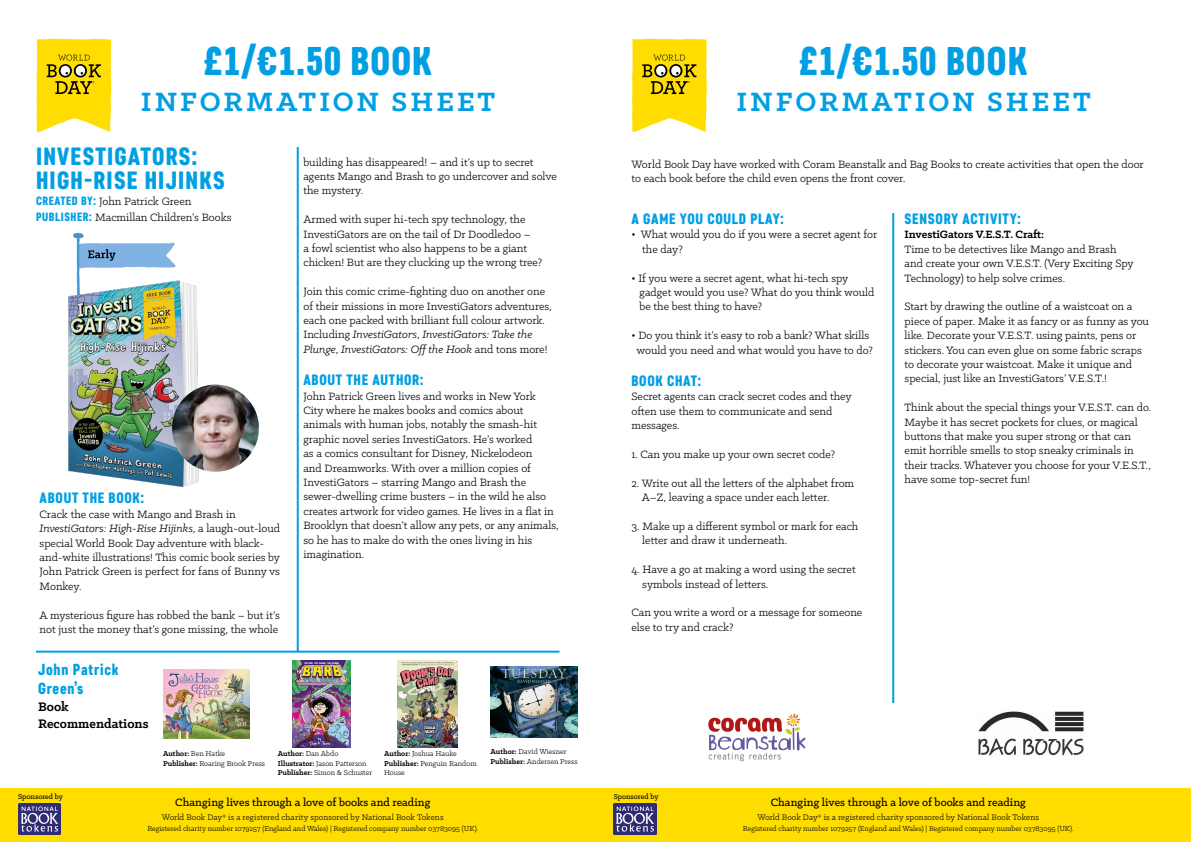
<style>
.page{position:relative;width:1191px;height:842px;background:#fff}
.page>*{position:absolute;margin:0;border:0;box-sizing:border-box;transform-origin:0 0}
.t1{font:40px "Core Paint";letter-spacing:.03em;color:#009fe3}
.t2{font:700 30px "Klinic Slab";letter-spacing:.1em;color:#009fe3}
.t3{font:25px/24px "Core Paint";letter-spacing:.05em;color:#009fe3}
.t4{font:16px/19.2px "Core Paint";letter-spacing:.05em;color:#009fe3}
.t5{font:15px "Core Paint";letter-spacing:.05em;color:#009fe3}
.t6{font:700 14px/16.8px "Klinic Slab";color:#000}
.t7{font:12px/14.4px "Klinic Slab";color:#000}
.t8{font:500 12px "Klinic Slab";color:#000}
.t9{font:700 12px "Klinic Slab";color:#000}
.t10{font:9px "Klinic Slab";letter-spacing:.005em;color:#000}
.t11{font:8px/9.6px "Klinic Slab";color:#000}
.t12{font:500 8px "Klinic Slab";color:#000}
.t13{font:700 4.7px "Klinic Slab";color:#000}
.s1{font-family:"Core Paint";color:#009fe3}
.s2{font-style:italic}
.s3{font-weight:700}
</style>
<div class="page">
<div style="left:0;top:788px;width:639px;height:54px;background:#fd0"></div>
<div style="left:595px;top:788px;width:596px;height:54px;background:#fd0"></div>
<img style="left:18px;top:804px;width:43px;height:30px">
<img style="left:613px;top:804px;width:43px;height:30px">
<img style="left:73px;top:232px;width:103px;height:41px">
<svg style="left:36px;top:38px;width:76px;height:94px;background:#edd121"></svg>
<hr style="left:297px;top:147px;width:2px;height:504px;background:#009fe3">
<hr style="left:36px;top:651px;width:523px;height:2px;background:#009fe3">
<svg style="left:631px;top:38px;width:76px;height:94px;background:#edd121"></svg>
<img style="left:68px;top:273px;width:153px;height:214px">
<img style="left:163px;top:669px;width:87px;height:69px">
<img style="left:398px;top:660px;width:59px;height:87px">
<img style="left:292px;top:660px;width:58px;height:87px">
<img style="left:172px;top:385px;width:87px;height:87px;border-radius:44px">
<hr style="left:892px;top:213px;width:2px;height:490px;background:#009fe3">
<img style="left:708px;top:713px;width:98px;height:49px">
<img style="left:978px;top:711px;width:106px;height:45px">
<img style="left:491px;top:666px;width:86px;height:71px">
<p class="t13" style="left:92px;top:80px;width:3px">®</p>
<h1 class="t1" style="left:204px;top:37px;width:230px">£1/€1.50 BOOK</h1>
<h2 class="t2" style="left:141px;top:82px;width:356px">INFORMATION SHEET</h2>
<h3 class="t3" style="left:36px;top:145px;width:190px">INVESTIGATORS:<br>HIGH-RISE HIJINKS</h3>
<p class="t7" style="left:36px;top:193px;width:197px;line-height:16px"><span class="s1">CREATED BY:</span> John Patrick Green<br><span class="s1">PUBLISHER:</span> Macmillan Children’s Books</p>
<p class="t5" style="left:40px;top:489px;width:106px">ABOUT THE BOOK:</p>
<p class="t7" style="left:40px;top:506px;width:242px">Crack the case with Mango and Brash in <span class="s2">InvestiGators: High-Rise Hijinks</span>, a laugh-out-loud special World Book Day adventure with black&shy;and-white illustrations! This comic book series by John Patrick Green is perfect for fans of Bunny vs Monkey.</p>
<p class="t7" style="left:40px;top:607px;width:242px">A mysterious figure has robbed the bank – but it’s not just the money that’s gone missing, the whole</p>
<h3 class="t4" style="left:38px;top:660px;width:82px">John Patrick<br>Green’s</h3>
<p class="t6" style="left:38px;top:698px;width:112px">Book<br>Recommendations</p>
<p class="t7" style="left:303px;top:154px;width:255px">building has disappeared! – and it’s up to secret agents Mango and Brash to go undercover and solve the mystery.</p>
<p class="t7" style="left:303px;top:212px;width:240px">Armed with super hi-tech spy technology, the InvestiGators are on the tail of Dr Doodledoo –<br>a fowl scientist who also happens to be a giant chicken! But are they clucking up the wrong tree?</p>
<p class="t7" style="left:303px;top:284px;width:250px">Join this comic crime-fighting duo on another one of their missions in more InvestiGators adventures, each one packed with brilliant full colour artwork.<br>Including <span class="s2">InvestiGators</span>, <span class="s2">InvestiGators: Take the Plunge</span>, <span class="s2">InvestiGators: Off the Hook</span> and tons more!</p>
<p class="t5" style="left:303px;top:371px;width:121px">ABOUT THE AUTHOR:</p>
<p class="t7" style="left:303px;top:388px;width:257px">John Patrick Green lives and works in New York City where he makes books and comics about animals with human jobs, notably the smash-hit graphic novel series InvestiGators. He’s worked<br>as a comics consultant for Disney, Nickelodeon<br>and Dreamworks. With over a million copies of InvestiGators – starring Mango and Brash the sewer-dwelling crime busters – in the wild he also creates artwork for video games. He lives in a flat in Brooklyn that doesn’t allow any pets, or any animals, so he has to make do with the ones living in his imagination.</p>
<p class="t11" style="left:163px;top:748px;width:103px"><span class="s3">Author:</span> Ben Hatke<br><span class="s3">Publisher:</span> Roaring Brook Press</p>
<p class="t11" style="left:278px;top:748px;width:96px"><span class="s3">Author:</span> Dan Abdo<br><span class="s3">Illustrator:</span> Jason Patterson<br><span class="s3">Publisher:</span> Simon &amp; Schuster</p>
<p class="t11" style="left:384px;top:748px;width:94px"><span class="s3">Author:</span> Joshua Hauke<br><span class="s3">Publisher:</span> Penguin Random<br>House</p>
<p class="t11" style="left:490px;top:746px;width:88px"><span class="s3">Author:</span> David Wiesner<br><span class="s3">Publisher:</span> Andersen Press</p>
<p class="t13" style="left:688px;top:80px;width:3px">®</p>
<h1 class="t1" style="left:799px;top:37px;width:230px">£1/€1.50 BOOK</h1>
<h2 class="t2" style="left:736px;top:82px;width:356px">INFORMATION SHEET</h2>
<p class="t7" style="left:631px;top:157px;width:514px">World Book Day have worked with Coram Beanstalk and Bag Books to create activities that open the door to each book before the child even opens the front cover.</p>
<p class="t5" style="left:631px;top:210px;width:154px">A GAME YOU COULD PLAY:</p>
<p class="t7" style="left:642px;top:227px;width:236px;text-indent:-11px">• What would you do if you were a secret agent for the day?</p>
<p class="t7" style="left:639px;top:270px;width:236px;text-indent:-8px">• If you were a secret agent, what hi-tech spy gadget would you use? What do you think would be the best thing to have?</p>
<p class="t7" style="left:631px;top:328px;width:243px;text-align:center">• Do you think it’s easy to rob a bank? What skills would you need and what would you have to do?</p>
<p class="t5" style="left:631px;top:372px;width:71px">BOOK CHAT:</p>
<p class="t7" style="left:631px;top:389px;width:222px">Secret agents can crack secret codes and they often use them to communicate and send messages.</p>
<p class="t7" style="left:631px;top:447px;width:205px">1. Can you make up your own secret code?</p>
<p class="t7" style="left:642px;top:476px;width:214px;text-indent:-10px">2. Write out all the letters of the alphabet from<br>A–Z, leaving a space under each letter.</p>
<p class="t7" style="left:642px;top:519px;width:218px;text-indent:-11px">3. Make up a different symbol or mark for each letter and draw it underneath.</p>
<p class="t7" style="left:642px;top:562px;width:215px;text-indent:-11px">4. Have a go at making a word using the secret symbols instead of letters.</p>
<p class="t7" style="left:631px;top:605px;width:232px">Can you write a word or a message for someone else to try and crack?</p>
<p class="t5" style="left:904px;top:210px;width:118px">SENSORY ACTIVITY:</p>
<p class="t9" style="left:904px;top:227px;width:141px">InvestiGators V.E.S.T. Craft:</p>
<p class="t7" style="left:904px;top:242px;width:231px">Time to be detectives like Mango and Brash and create your own V.E.S.T. (Very Exciting Spy<br>Technology) to help solve crimes.</p>
<p class="t7" style="left:904px;top:299px;width:246px">Start by drawing the outline of a waistcoat on a piece of paper. Make it as fancy or as funny as you like. Decorate your V.E.S.T. using paints, pens or stickers. You can even glue on some fabric scraps to decorate your waistcoat. Make it unique and special, just like an InvestiGators’ V.E.S.T.!</p>
<p class="t7" style="left:904px;top:400px;width:248px">Think about the special things your V.E.S.T. can do.<br>Maybe it has secret pockets for clues, or magical buttons that make you super strong or that can emit horrible smells to stop sneaky criminals in their tracks. Whatever you choose for your V.E.S.T., have some top-secret fun!</p>
<p class="t12" style="left:18px;top:792px;width:46px">Sponsored by</p>
<p class="t12" style="left:613px;top:792px;width:46px">Sponsored by</p>
<p class="t8" style="left:175px;top:795px;width:257px">Changing lives through a love of books and reading</p>
<p class="t10" style="left:162px;top:811px;width:283px">World Book Day® is a registered charity sponsored by National Book Tokens</p>
<p class="t8" style="left:770px;top:795px;width:257px">Changing lives through a love of books and reading</p>
<p class="t10" style="left:757px;top:811px;width:283px">World Book Day® is a registered charity sponsored by National Book Tokens</p>
<p class="t11" style="left:147px;top:824px;width:332px">Registered charity number 1079257 (England and Wales) | Registered company number 03783095 (UK).</p>
<p class="t11" style="left:743px;top:824px;width:332px">Registered charity number 1079257 (England and Wales) | Registered company number 03783095 (UK).</p>
</div>
